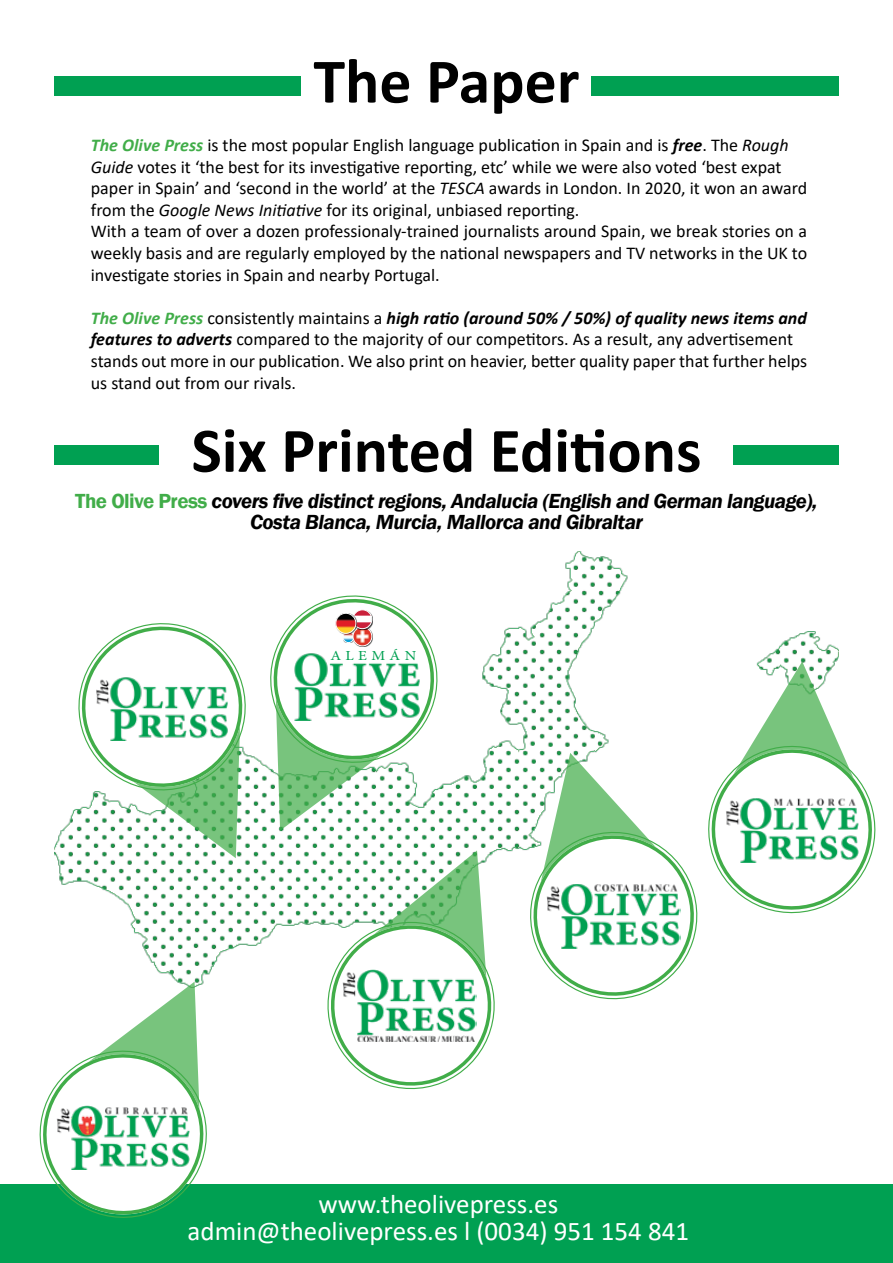
<style>
.page{position:relative;width:893px;height:1263px;background:#fff}
.page>*{position:absolute;margin:0;border:0;box-sizing:border-box;transform-origin:0 0}
.t1{font:700 63.9px "Calibri";color:#000}
.t2{font:27px/27px "Calibri";color:#fff;text-align:center}
.t3{font:italic 600 21px/21px "Franklin Gothic";letter-spacing:-.025em;color:#000;text-align:center}
.t4{font:18px/21.6px "Calibri";color:#000}
.t5{font:13.8px "Minion Pro";letter-spacing:.28em;color:#00a052;scale:1.12 1}
.s1{font-weight:700;font-style:italic;color:#41ad49}
.s2{font-weight:700;font-style:italic}
.s3{font-style:italic}
.s4{font-style:normal;color:#41ad49}
</style>
<div class="page">
<div style="left:0;top:1184px;width:893px;height:79px;background:#00a052"></div>
<img style="left:54px;top:551px;width:785px;height:431px">
<svg style="left:39px;top:982px;width:168px;height:236px"></svg>
<svg style="left:519px;top:661px;width:357px;height:339px"></svg>
<svg style="left:317px;top:850px;width:189px;height:240px"></svg>
<svg style="left:72px;top:617px;width:180px;height:241px"></svg>
<div style="left:54px;top:76px;width:785px;height:20px;background:#00a052"></div>
<div style="left:54px;top:445px;width:785px;height:20px;background:#00a052"></div>
<div style="left:302px;top:55px;width:289px;height:59px;background:#fff"></div>
<div style="left:160px;top:424px;width:573px;height:48px;background:#fff"></div>
<img style="left:96px;top:677px;width:132px;height:64px">
<img style="left:56px;top:1106px;width:134px;height:64px">
<img style="left:725px;top:798px;width:134px;height:65px">
<img style="left:343px;top:970px;width:133px;height:71px">
<img style="left:547px;top:884px;width:134px;height:64px">
<svg style="left:264px;top:589px;width:179px;height:242px"></svg>
<div style="left:343px;top:631px;width:11px;height:12px;border:1px solid #fff;border-radius:50%"></div>
<div style="left:353px;top:627px;width:20px;height:20px;background:#000;opacity:.75"></div>
<img style="left:353px;top:627px;width:19px;height:19px;border-radius:9px">
<div style="left:353px;top:627px;width:19px;height:19px;border:1px solid #fff;border-radius:50%"></div>
<div style="left:353px;top:610px;width:20px;height:19px;background:#000;opacity:.75"></div>
<img style="left:353px;top:610px;width:19px;height:19px;border-radius:9px">
<div style="left:353px;top:610px;width:19px;height:19px;border:1px solid #fff;border-radius:50%"></div>
<div style="left:336px;top:613px;width:21px;height:21px;background:#000;opacity:.75"></div>
<img style="left:336px;top:613px;width:20px;height:20px;border-radius:10px">
<div style="left:336px;top:613px;width:20px;height:20px;border:1px solid #fff;border-radius:50%"></div>
<h1 class="t1" style="left:313px;top:36px;width:267px">The Paper</h1>
<p class="t4" style="left:91px;top:134px;width:718px"><span class="s1">The Olive Press</span> is the most popular English language publication in Spain and is <span class="s2">free</span>. The <span class="s3">Rough Guide</span> votes it ‘the best for its investigative reporting, etc’ while we were also voted ‘best expat paper in Spain’ and ‘second in the world’ at the <span class="s3">TESCA</span> awards in London. In 2020, it won an award from the <span class="s3">Google News Initiative</span> for its original, unbiased reporting.<br>With a team of over a dozen professionaly-trained journalists around Spain, we break stories on a weekly basis and are regularly employed by the national newspapers and TV networks in the UK to investigate stories in Spain and nearby Portugal.</p>
<p class="t4" style="left:91px;top:307px;width:718px"><span class="s1">The Olive Press</span> consistently maintains a <span class="s2">high ratio (around 50% / 50%) of quality news items and features to adverts</span> compared to the majority of our competitors. As a result, any advertisement stands out more in our publication. We also print on heavier, better quality paper that further helps us stand out from our rivals.</p>
<h1 class="t1" style="left:192px;top:405px;width:511px">Six Printed Editions</h1>
<p class="t3" style="left:75px;top:491px;width:744px"><span class="s4">The Olive Press</span> covers five distinct regions, Andalucia (English and German language),<br>Costa Blanca, Murcia, Mallorca and Gibraltar</p>
<p class="t5" style="left:330px;top:646px;width:78px">ALEMÁN</p>
<h2 class="t2" style="left:188px;top:1190px;width:503px">www.theolivepress.es admin@theolivepress.es l (0034) 951 154 841</h2>
</div>
